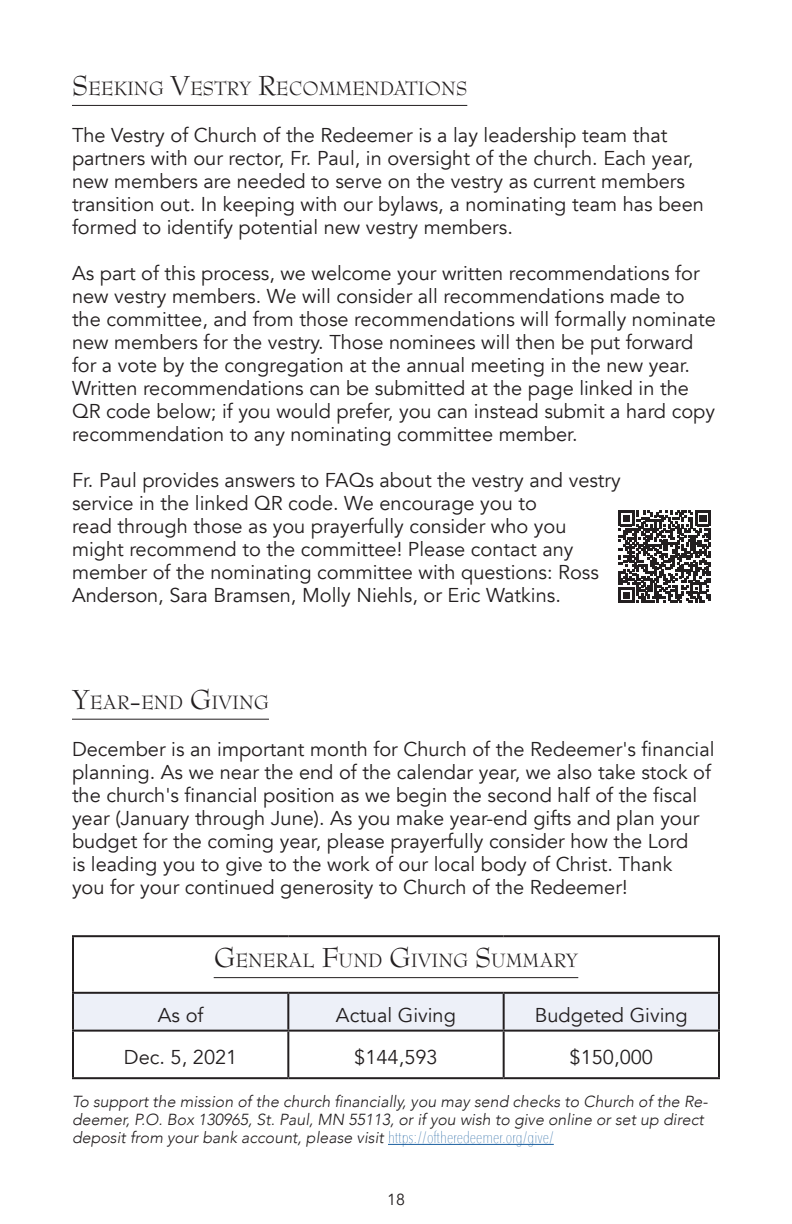
<style>
.page{position:relative;width:792px;height:1224px;background:#fff}
.page>*{position:absolute;margin:0;border:0;box-sizing:border-box;transform-origin:0 0}
.t1{font:21px "Bernhard Modern Std";color:#231f20}
.t2{font:20px/23px "Avenir";color:#231f20}
.t3{font:italic 300 16px/18px "Avenir";color:#231f20}
.t4{font:16px "Avenir";color:#231f20}
.s1{font-size:30px}
.s2{font-family:"Avenir Next Condensed";font-weight:200;font-style:normal;color:#175d9e}
</style>
<div class="page">
<hr style="left:388px;top:1144px;width:166px;height:1px;background:#175d9e">
<div style="left:74px;top:994px;width:644px;height:36px;background:#edf0f8"></div>
<hr style="left:72px;top:935px;width:216px;height:2px;background:#231f20">
<hr style="left:72px;top:937px;width:2px;height:55px;background:#231f20">
<hr style="left:288px;top:935px;width:216px;height:2px;background:#231f20">
<hr style="left:504px;top:935px;width:216px;height:2px;background:#231f20">
<hr style="left:718px;top:937px;width:2px;height:55px;background:#231f20">
<hr style="left:72px;top:992px;width:216px;height:2px;background:#231f20">
<hr style="left:72px;top:994px;width:2px;height:36px;background:#231f20">
<hr style="left:288px;top:992px;width:216px;height:2px;background:#231f20">
<hr style="left:287px;top:994px;width:2px;height:36px;background:#231f20">
<hr style="left:504px;top:992px;width:216px;height:2px;background:#231f20">
<hr style="left:503px;top:994px;width:2px;height:36px;background:#231f20">
<hr style="left:718px;top:994px;width:2px;height:36px;background:#231f20">
<hr style="left:72px;top:1030px;width:216px;height:2px;background:#231f20">
<hr style="left:72px;top:1032px;width:2px;height:45px;background:#231f20">
<hr style="left:288px;top:1030px;width:216px;height:2px;background:#231f20">
<hr style="left:287px;top:1032px;width:2px;height:45px;background:#231f20">
<hr style="left:504px;top:1030px;width:216px;height:2px;background:#231f20">
<hr style="left:503px;top:1032px;width:2px;height:45px;background:#231f20">
<hr style="left:718px;top:1032px;width:2px;height:45px;background:#231f20">
<hr style="left:72px;top:1077px;width:216px;height:2px;background:#231f20">
<hr style="left:288px;top:1077px;width:216px;height:2px;background:#231f20">
<hr style="left:504px;top:1077px;width:216px;height:2px;background:#231f20">
<hr style="left:214px;top:977px;width:364px;height:1px;background:#231f20">
<hr style="left:72px;top:105px;width:395px;height:1px;background:#231f20">
<svg style="left:618px;top:510px;width:93px;height:93px"></svg>
<hr style="left:72px;top:719px;width:197px;height:1px;background:#231f20">
<p class="t1" style="left:72px;top:77px;width:395px"><span class="s1">S</span>EEKING <span class="s1">V</span>ESTRY <span class="s1">R</span>ECOMMENDATIONS</p>
<p class="t2" style="left:72px;top:124px;width:633px">The Vestry of Church of the Redeemer is a lay leadership team that partners with our rector, Fr. Paul, in oversight of the church. Each year, new members are needed to serve on the vestry as current members transition out. In keeping with our bylaws, a nominating team has been formed to identify potential new vestry members.</p>
<p class="t2" style="left:72px;top:262px;width:646px">As part of this process, we welcome your written recommendations for new vestry members. We will consider all recommendations made to the committee, and from those recommendations will formally nominate new members for the vestry. Those nominees will then be put forward for a vote by the congregation at the annual meeting in the new year.<br>Written recommendations can be submitted at the page linked in the QR code below; if you would prefer, you can instead submit a hard copy recommendation to any nominating committee member.</p>
<p class="t2" style="left:72px;top:469px;width:550px">Fr. Paul provides answers to FAQs about the vestry and vestry service in the linked QR code. We encourage you to<br>read through those as you prayerfully consider who you might recommend to the committee! Please contact any member of the nominating committee with questions: Ross Anderson, Sara Bramsen, Molly Niehls, or Eric Watkins.</p>
<p class="t1" style="left:72px;top:691px;width:198px"><span class="s1">Y</span>EAR<span class="s1">-</span>END <span class="s1">G</span>IVING</p>
<p class="t2" style="left:72px;top:738px;width:644px">December is an important month for Church of the Redeemer's financial planning. As we near the end of the calendar year, we also take stock of the church's financial position as we begin the second half of the fiscal year (January through June). As you make year-end gifts and plan your budget for the coming year, please prayerfully consider how the Lord<br>is leading you to give to the work of our local body of Christ. Thank<br>you for your continued generosity to Church of the Redeemer!</p>
<p class="t1" style="left:214px;top:949px;width:366px"><span class="s1">G</span>ENERAL <span class="s1">F</span>UND <span class="s1">G</span>IVING <span class="s1">S</span>UMMARY</p>
<p class="t2" style="left:158px;top:1004px;width:47px">As of</p>
<p class="t2" style="left:336px;top:1004px;width:121px">Actual Giving</p>
<p class="t2" style="left:535px;top:1004px;width:154px">Budgeted Giving</p>
<p class="t2" style="left:124px;top:1046px;width:115px">Dec. 5, 2021</p>
<p class="t2" style="left:354px;top:1046px;width:85px">$144,593</p>
<p class="t2" style="left:570px;top:1046px;width:85px">$150,000</p>
<p class="t3" style="left:72px;top:1093px;width:637px">To support the mission of the church financially, you may send checks to Church of the Re&shy;deemer, P.O. Box 130965, St. Paul, MN 55113, or if you wish to give online or set up direct deposit from your bank account, please visit <span class="s2">https://oftheredeemer.org/give/</span></p>
<p class="t4" style="left:387px;top:1190px;width:19px">18</p>
</div>
